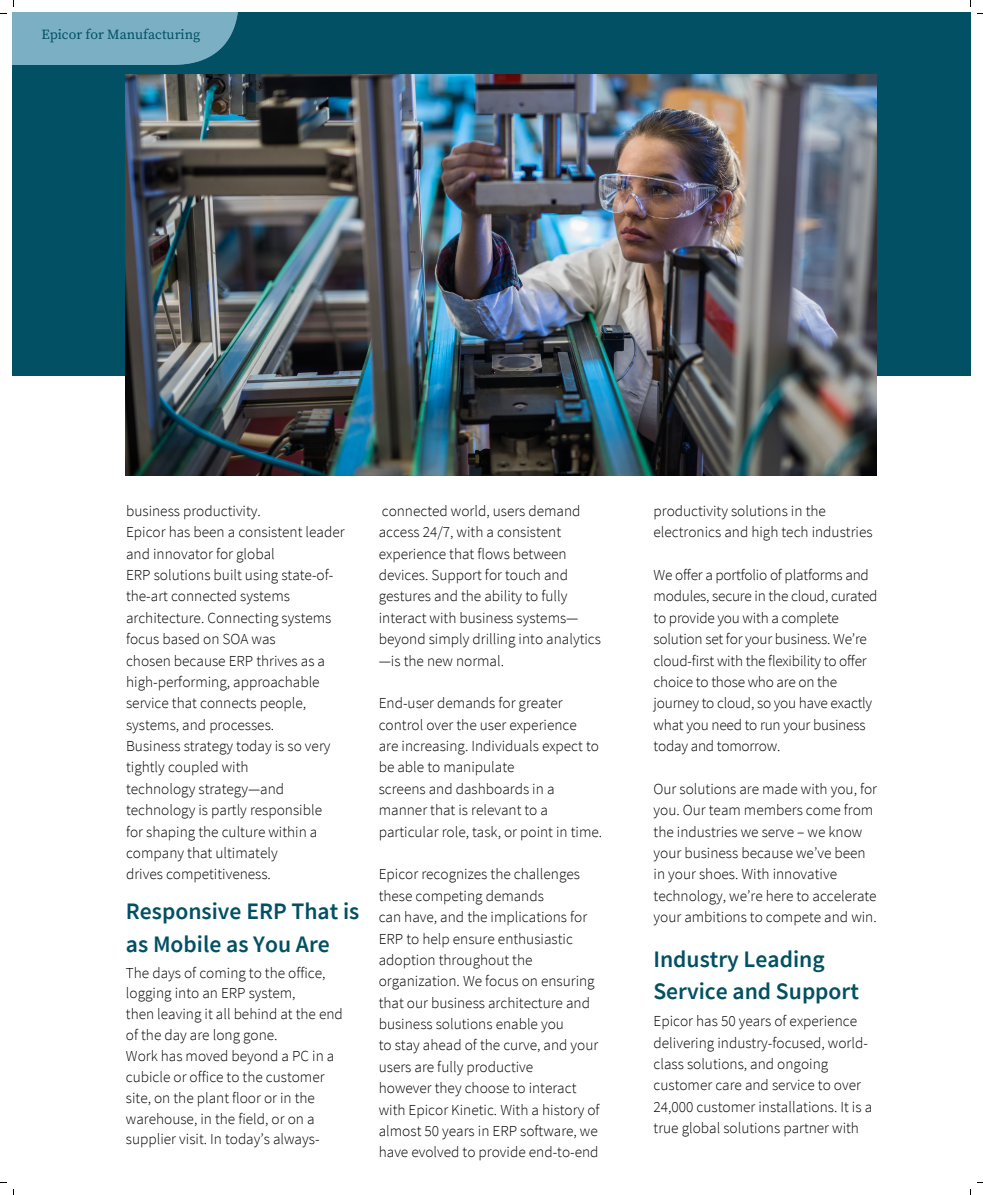
<style>
.page{position:relative;width:983px;height:1195px;background:#fff}
.page>*{position:absolute;margin:0;border:0;box-sizing:border-box;transform-origin:0 0}
.t1{font:600 23.62px/32.3px "Source Sans Pro";color:#025064}
.t2{font:300 15.3px/21.4px "Source Sans Pro";color:#000}
.t3{font:13.88px "Source Serif Pro";color:#025064}
</style>
<div class="page">
<div style="left:13px;top:13px;width:957px;height:362px;background:#025063"></div>
<img style="left:126px;top:75px;width:750px;height:400px">
<div style="left:12px;top:13px;width:226px;height:51px;background:#7bafc4"></div>
<p class="t3" style="left:41px;top:26px;width:160px">Epicor for Manufacturing</p>
<p class="t2" style="left:126px;top:500px;width:136px">business productivity.</p>
<p class="t2" style="left:126px;top:521px;width:220px">Epicor has been a consistent leader and innovator for global</p>
<p class="t2" style="left:126px;top:564px;width:209px">ERP solutions built using state-of&shy;the-art connected systems</p>
<p class="t2" style="left:126px;top:607px;width:207px">architecture. Connecting systems focus based on SOA was</p>
<p class="t2" style="left:126px;top:649px;width:200px">chosen because ERP thrives as a high-performing, approachable</p>
<p class="t2" style="left:126px;top:692px;width:182px">service that connects people, systems, and processes.</p>
<p class="t2" style="left:126px;top:735px;width:206px">Business strategy today is so very tightly coupled with</p>
<p class="t2" style="left:126px;top:778px;width:197px">technology strategy—and technology is partly responsible</p>
<p class="t2" style="left:126px;top:820px;width:193px">for shaping the culture within a company that ultimately</p>
<p class="t2" style="left:126px;top:863px;width:146px">drives competitiveness.</p>
<p class="t1" style="left:126px;top:895px;width:235px">Responsive ERP That is as Mobile as You Are</p>
<p class="t2" style="left:126px;top:962px;width:201px;line-height:20.9px">The days of coming to the office, logging into an ERP system,</p>
<p class="t2" style="left:126px;top:1003px;width:218px;line-height:20.9px">then leaving it all behind at the end of the day are long gone.</p>
<p class="t2" style="left:126px;top:1045px;width:210px;line-height:20.9px">Work has moved beyond a PC in a cubicle or office to the customer site, on the plant floor or in the warehouse, in the field, or on a supplier visit. In today’s always-</p>
<p class="t2" style="left:379px;top:500px;width:224px">connected world, users demand access 24/7, with a consistent experience that flows between devices. Support for touch and gestures and the ability to fully interact with business systems— beyond simply drilling into analytics —is the new normal.</p>
<p class="t2" style="left:379px;top:692px;width:199px">End-user demands for greater control over the user experience</p>
<p class="t2" style="left:379px;top:735px;width:222px">are increasing. Individuals expect to</p>
<p class="t2" style="left:379px;top:756px;width:137px">be able to manipulate</p>
<p class="t2" style="left:379px;top:778px;width:177px">screens and dashboards in a manner that is relevant to a</p>
<p class="t2" style="left:379px;top:820px;width:225px">particular role, task, or point in time.</p>
<p class="t2" style="left:379px;top:863px;width:203px">Epicor recognizes the challenges these competing demands</p>
<p class="t2" style="left:379px;top:906px;width:210px">can have, and the implications for<br>ERP to help ensure enthusiastic</p>
<p class="t2" style="left:379px;top:949px;width:217px">adoption throughout the organization. We focus on ensuring</p>
<p class="t2" style="left:379px;top:991px;width:213px">that our business architecture and business solutions enable you</p>
<p class="t2" style="left:379px;top:1034px;width:221px">to stay ahead of the curve, and your users are fully productive</p>
<p class="t2" style="left:379px;top:1077px;width:222px">however they choose to interact with Epicor Kinetic. With a history of almost 50 years in ERP software, we have evolved to provide end-to-end</p>
<p class="t2" style="left:653px;top:500px;width:220px">productivity solutions in the electronics and high tech industries</p>
<p class="t2" style="left:653px;top:564px;width:225px">We offer a portfolio of platforms and modules, secure in the cloud, curated to provide you with a complete solution set for your business. We’re cloud-first with the flexibility to offer choice to those who are on the journey to cloud, so you have exactly what you need to run your business today and tomorrow.</p>
<p class="t2" style="left:653px;top:778px;width:225px">Our solutions are made with you, for you. Our team members come from the industries we serve – we know your business because we’ve been in your shoes. With innovative technology, we’re here to accelerate your ambitions to compete and win.</p>
<p class="t1" style="left:653px;top:942px;width:207px">Industry Leading<br>Service and Support</p>
<p class="t2" style="left:653px;top:1010px;width:220px">Epicor has 50 years of experience delivering industry-focused, world&shy;class solutions, and ongoing customer care and service to over 24,000 customer installations. It is a true global solutions partner with</p>
</div>
